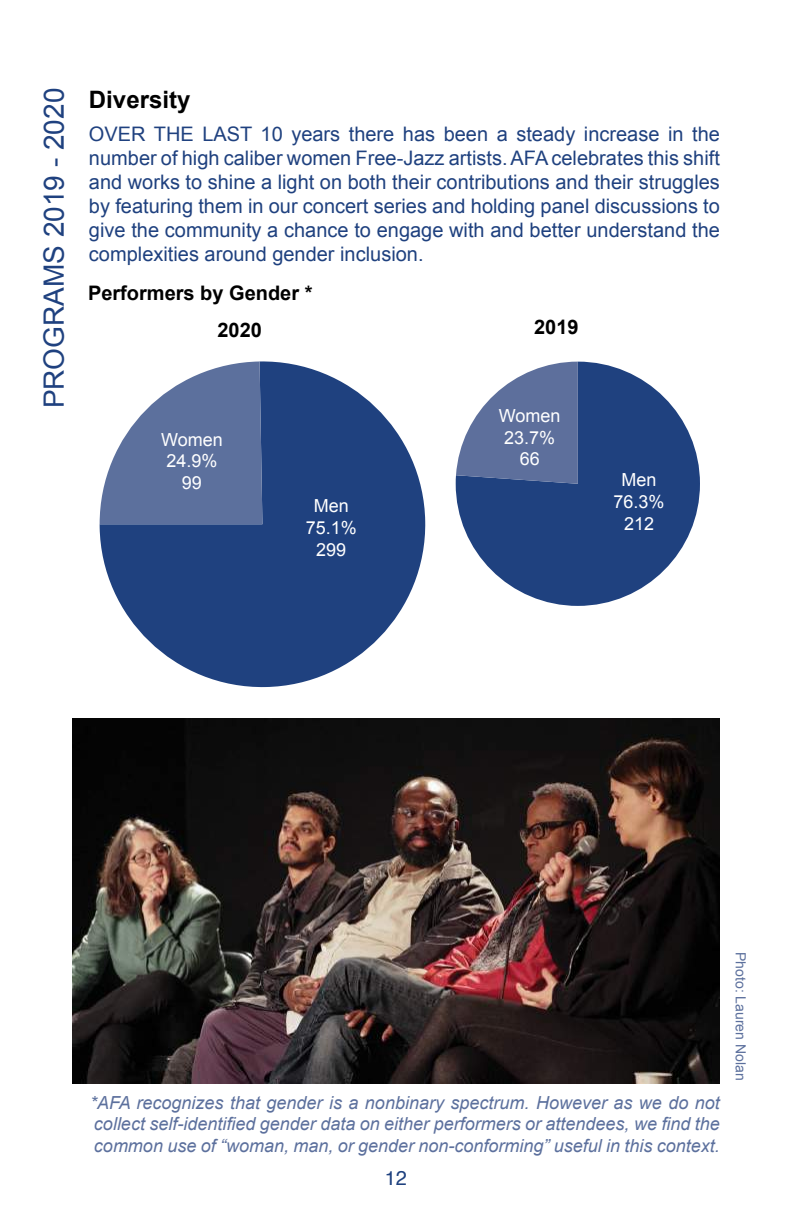
<style>
.page{position:relative;width:792px;height:1224px;background:#fff}
.page>*{position:absolute;margin:0;border:0;box-sizing:border-box;transform-origin:0 0}
.t1{font:28px "Arial";color:#1f417f}
.t2{font:700 24px "Arial";color:#000}
.t3{font:20px/24px "Arial";color:#1f417f;text-align:justify}
.t4{font:700 20px/37.2px "Arial";color:#000}
.t5{font:20px "Helvetica";color:#1f417f}
.t6{font:italic 18px/21.6px "Arial";color:#5c709d;text-align:justify}
.t7{font:18px/21.6px "Arial";color:#fff;text-align:center}
.t8{font:14px "Arial";color:#5c709d}
</style>
<div class="page">
<div style="left:456px;top:362px;width:244px;height:244px;background:#1f417f;border-radius:121px"></div>
<svg style="left:456px;top:362px;width:122px;height:122px"></svg>
<svg style="left:100px;top:361px;width:326px;height:327px;fill:#1f417f"></svg>
<svg style="left:100px;top:361px;width:162px;height:163px"></svg>
<img style="left:72px;top:718px;width:648px;height:365px">
<h1 class="t1" style="left:36px;top:408px;width:322px;rotate:-90deg">PROGRAMS 2019 - 2020</h1>
<p class="t2" style="left:89px;top:84px;width:103px">Diversity</p>
<p class="t3" style="left:89px;top:122px;width:633px">OVER THE LAST 10 years there has been a steady increase in the number of high caliber women Free-Jazz artists. AFA celebrates this shift and works to shine a light on both their contributions and their struggles by featuring them in our concert series and holding panel discussions to give the community a chance to engage with and better understand the complexities around gender inclusion.</p>
<p class="t4" style="left:218px;top:275px;width:96px;text-indent:-130px">Performers by Gender *<br>2020</p>
<p class="t7" style="left:161px;top:429px;width:63px">Women<br>24.9%<br>99</p>
<p class="t7" style="left:306px;top:495px;width:53px">Men<br>75.1%<br>299</p>
<p class="t4" style="left:534px;top:309px;width:46px">2019</p>
<p class="t7" style="left:499px;top:405px;width:63px">Women<br>23.7%<br>66</p>
<p class="t7" style="left:614px;top:469px;width:53px">Men<br>76.3%<br>212</p>
<p class="t6" style="left:90px;top:1092px;width:631px">*AFA recognizes that gender is a nonbinary spectrum. However as we do not collect self-identified gender data on either performers or attendees, we find the common use of “woman, man, or gender non-conforming” useful in this context.</p>
<p class="t5" style="left:385px;top:1163px;width:24px">12</p>
<p class="t8" style="left:750px;top:952px;width:130px;rotate:90deg">Photo: Lauren Nolan</p>
</div>
